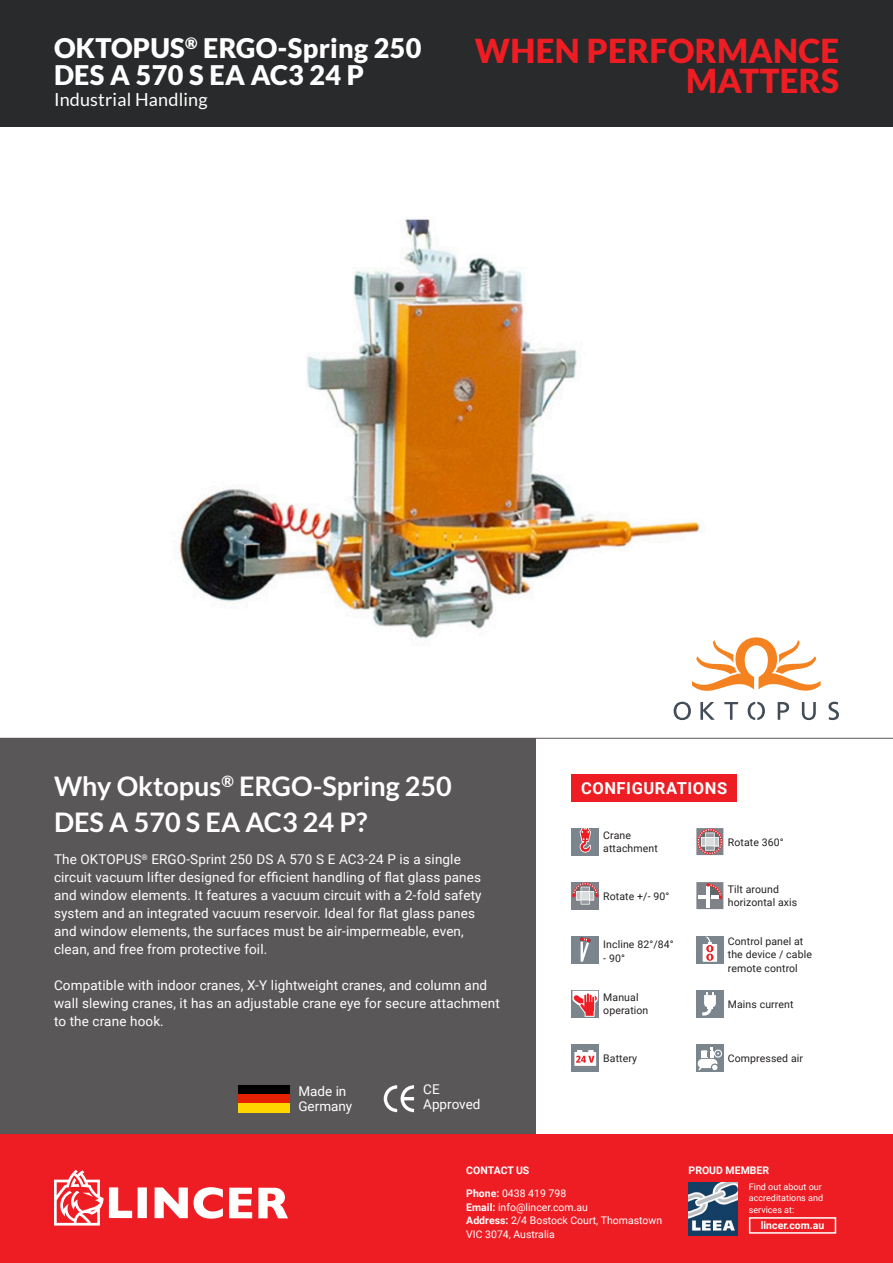
<style>
.page{position:relative;width:893px;height:1263px;background:#fff}
.page>*{position:absolute;margin:0;border:0;box-sizing:border-box;transform-origin:0 0}
.Valores{font:900 33px "Lato";letter-spacing:.01em;color:#ee1d23}
.Texto{font:700 27px "Lato";color:#fff}
.Texto-2{font:900 27px "Lato";letter-spacing:.01em;color:#fff}
.Texto-3{font:18px "Lato";letter-spacing:.01em;color:#fff}
.Texto-4{font:700 16.5px "Roboto";letter-spacing:.035em;color:#fff}
.Texto-5{font:13.5px/18px "Roboto";letter-spacing:.01em;color:#fff}
.Texto-6{font:10.5px/13.5px "Roboto";letter-spacing:.01em;color:#231f20}
.Texto-7{font:10.5px "Roboto";color:#fff}
.Texto-8{font:700 10.5px "Roboto";color:#fff}
.Texto-9{font:9px/11.2px "Roboto";color:#fff}
.s1{font-weight:700}
</style>
<div class="page">
<div style="left:0;top:0;width:893px;height:126px;background:#292a2b"></div>
<div style="left:0;top:738px;width:536px;height:396px;background:#5a5758"></div>
<svg style="left:383px;top:1085px;width:31px;height:27px"></svg>
<div style="left:239px;top:1085px;width:51px;height:9px;background:#000"></div>
<div style="left:239px;top:1094px;width:51px;height:9px;background:#e62100"></div>
<div style="left:239px;top:1103px;width:51px;height:9px;background:#ffd600"></div>
<div style="left:572px;top:774px;width:165px;height:27px;background:#ee1d23"></div>
<hr style="left:0;top:738px;width:893px;height:1px;background:#5a5758">
<div style="left:0;top:1134px;width:893px;height:129px;background:#ee1d23"></div>
<div style="left:138px;top:1187px;width:9px;height:31px;background:#fff"></div>
<svg style="left:155px;top:1187px;width:33px;height:31px"></svg>
<svg style="left:194px;top:1187px;width:29px;height:31px"></svg>
<svg style="left:229px;top:1188px;width:23px;height:30px"></svg>
<svg style="left:258px;top:1188px;width:30px;height:30px"></svg>
<svg style="left:54px;top:1170px;width:78px;height:55px"></svg>
<div style="left:749px;top:1217px;width:87px;height:17px;border:2px solid #fff"></div>
<img style="left:688px;top:1183px;width:50px;height:52px">
<div style="left:572px;top:936px;width:27px;height:27px;background:#7a858e"></div>
<svg style="left:580px;top:937px;width:11px;height:25px"></svg>
<div style="left:696px;top:1044px;width:27px;height:27px;background:#7a858e"></div>
<svg style="left:698px;top:1048px;width:24px;height:22px"></svg>
<img style="left:178px;top:219px;width:524px;height:420px">
<div style="left:572px;top:828px;width:27px;height:27px;background:#7a858e"></div>
<svg style="left:580px;top:828px;width:11px;height:24px"></svg>
<svg style="left:696px;top:828px;width:27px;height:27px"></svg>
<div style="left:572px;top:882px;width:27px;height:27px;background:#7f8288"></div>
<svg style="left:572px;top:883px;width:26px;height:21px"></svg>
<svg style="left:696px;top:882px;width:27px;height:27px"></svg>
<div style="left:696px;top:936px;width:27px;height:27px;background:#7a858e"></div>
<svg style="left:703px;top:937px;width:14px;height:25px"></svg>
<svg style="left:572px;top:990px;width:27px;height:27px"></svg>
<svg style="left:572px;top:991px;width:26px;height:26px"></svg>
<div style="left:696px;top:990px;width:27px;height:27px;background:#7a858e"></div>
<svg style="left:702px;top:992px;width:14px;height:23px"></svg>
<div style="left:572px;top:1044px;width:27px;height:27px;background:#7a858e"></div>
<svg style="left:574px;top:1050px;width:22px;height:16px"></svg>
<svg style="left:828px;top:702px;width:11px;height:18px"></svg>
<svg style="left:674px;top:637px;width:147px;height:83px"></svg>
<p class="Texto-2" style="left:54px;top:32px;width:369px">OKTOPUS<sup>®</sup> ERGO-Spring 250</p>
<p class="Texto-2" style="left:54px;top:59px;width:312px">DES A 570 S EA AC3 24 P</p>
<p class="Texto-3" style="left:54px;top:89px;width:155px">Industrial Handling</p>
<p class="Valores" style="left:475px;top:31px;width:366px">WHEN PERFORMANCE</p>
<p class="Valores" style="left:686px;top:61px;width:154px">MATTERS</p>
<p class="Texto" style="left:54px;top:770px;width:399px">Why Oktopus<sup>®</sup> ERGO-Spring 250</p>
<p class="Texto" style="left:54px;top:806px;width:315px">DES A 570 S EA AC3 24 P?</p>
<p class="Texto-5" style="left:54px;top:850px;width:429px">The OKTOPUS<sup>®</sup> ERGO-Sprint 250 DS A 570 S E AC3-24 P is a single circuit vacuum lifter designed for efficient handling of flat glass panes and window elements. It features a vacuum circuit with a 2-fold safety system and an integrated vacuum reservoir. Ideal for flat glass panes and window elements, the surfaces must be air-impermeable, even, clean, and free from protective foil.</p>
<p class="Texto-5" style="left:54px;top:976px;width:447px">Compatible with indoor cranes, X-Y lightweight cranes, and column and wall slewing cranes, it has an adjustable crane eye for secure attachment to the crane hook.</p>
<p class="Texto-5" style="left:298px;top:1081px;width:49px">Made in</p>
<p class="Texto-5" style="left:298px;top:1096px;width:55px">Germany</p>
<p class="Texto-5" style="left:423px;top:1079px;width:18px">CE</p>
<p class="Texto-5" style="left:423px;top:1094px;width:59px">Approved</p>
<p class="Texto-4" style="left:581px;top:776px;width:148px">CONFIGURATIONS</p>
<p class="Texto-6" style="left:603px;top:828px;width:56px">Crane attachment</p>
<p class="Texto-6" style="left:728px;top:835px;width:57px">Rotate 360°</p>
<p class="Texto-6" style="left:603px;top:889px;width:68px">Rotate +/- 90°</p>
<p class="Texto-6" style="left:728px;top:882px;width:71px">Tilt around horizontal axis</p>
<p class="Texto-6" style="left:728px;top:934px;width:86px">Control panel at the device / cable remote control</p>
<p class="Texto-6" style="left:603px;top:990px;width:37px">Manual</p>
<p class="Texto-6" style="left:603px;top:1003px;width:47px">operation</p>
<p class="Texto-6" style="left:603px;top:937px;width:72px">Incline 82°/84°</p>
<p class="Texto-6" style="left:603px;top:951px;width:23px">- 90°</p>
<p class="Texto-6" style="left:728px;top:997px;width:67px">Mains current</p>
<p class="Texto-6" style="left:603px;top:1051px;width:35px">Battery</p>
<p class="Texto-6" style="left:728px;top:1051px;width:77px">Compressed air</p>
<p class="Texto-8" style="left:466px;top:1163px;width:65px">CONTACT US</p>
<p class="Texto-8" style="left:688px;top:1163px;width:82px">PROUD MEMBER</p>
<p class="Texto-7" style="left:466px;top:1186px;width:101px"><span class="s1">Phone:</span> 0438 419 798</p>
<p class="Texto-7" style="left:466px;top:1199px;width:123px"><span class="s1">Email:</span> info@lincer.com.au</p>
<p class="Texto-7" style="left:466px;top:1213px;width:197px"><span class="s1">Address:</span> 2/4 Bostock Court, Thomastown</p>
<p class="Texto-7" style="left:466px;top:1226px;width:90px">VIC 3074, Australia</p>
<p class="Texto-9" style="left:749px;top:1181px;width:76px">Find out about our accreditations and services at:</p>
<p class="Texto-8" style="left:761px;top:1218px;width:65px">lincer.com.au</p>
</div>
